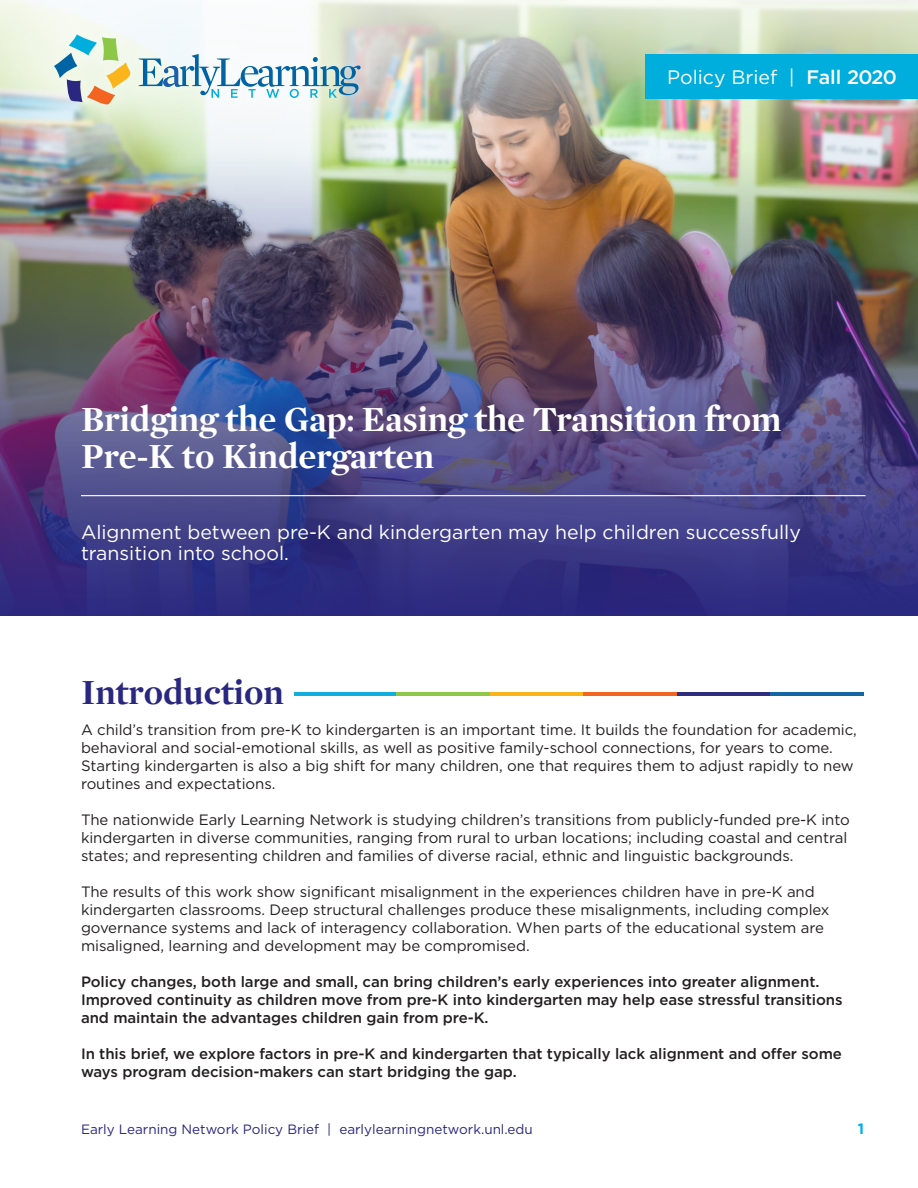
<style>
.page{position:relative;width:918px;height:1188px;background:#fff}
.page>*{position:absolute;margin:0;border:0;box-sizing:border-box;transform-origin:0 0}
.t1{font:700 36px/37.5px "Mercury Display";color:#fff}
.t2{font:700 36px "Mercury Display";color:#292780}
.t3{font:19.5px/21px "Gotham";color:#fff}
.t4{font:15px/18px "Gotham";letter-spacing:-.005em;color:#231f20}
.t5{font:500 15px/18px "Gotham";letter-spacing:-.005em;color:#231f20}
.t6{font:700 15px "Gotham";color:#00aeef}
.t7{font:13.5px "Gotham";color:#292780}
.s1{font-weight:500}
</style>
<div class="page">
<img style="left:0;top:213px;width:918px;height:403px">
<img style="left:0;top:0;width:918px;height:213px">
<img style="left:0;top:0;width:428px;height:172px">
<svg style="left:54px;top:34px;width:77px;height:70px;background:#c8d3c1"></svg>
<svg style="left:139px;top:54px;width:222px;height:44px"></svg>
<hr style="left:295px;top:692px;width:101px;height:4px;background:#13aedd">
<hr style="left:396px;top:692px;width:94px;height:4px;background:#8ec74a">
<hr style="left:490px;top:692px;width:93px;height:4px;background:#fab31a">
<hr style="left:583px;top:692px;width:94px;height:4px;background:#f16623">
<hr style="left:677px;top:692px;width:93px;height:4px;background:#2f2e7e">
<hr style="left:770px;top:692px;width:94px;height:4px;background:#1665a5">
<hr style="left:81px;top:495px;width:785px;height:1px;background:#fff">
<div style="left:646px;top:54px;width:272px;height:45px;background:#00aedd"></div>
<p class="t3" style="left:667px;top:66px;width:231px">Policy Brief | <span class="s1">Fall 2020</span></p>
<p class="t1" style="left:81px;top:399px;width:702px">Bridging the Gap: Easing the Transition from<br>Pre-K to Kindergarten</p>
<p class="t3" style="left:81px;top:521px;width:721px">Alignment between pre-K and kindergarten may help children successfully transition into school.</p>
<p class="t2" style="left:81px;top:666px;width:204px">Introduction</p>
<p class="t4" style="left:81px;top:721px;width:777px">A child’s transition from pre-K to kindergarten is an important time. It builds the foundation for academic, behavioral and social-emotional skills, as well as positive family-school connections, for years to come.<br>Starting kindergarten is also a big shift for many children, one that requires them to adjust rapidly to new routines and expectations.</p>
<p class="t4" style="left:81px;top:811px;width:770px">The nationwide Early Learning Network is studying children’s transitions from publicly-funded pre-K into kindergarten in diverse communities, ranging from rural to urban locations; including coastal and central states; and representing children and families of diverse racial, ethnic and linguistic backgrounds.</p>
<p class="t4" style="left:81px;top:883px;width:750px">The results of this work show significant misalignment in the experiences children have in pre-K and kindergarten classrooms. Deep structural challenges produce these misalignments, including complex governance systems and lack of interagency collaboration. When parts of the educational system are misaligned, learning and development may be compromised.</p>
<p class="t5" style="left:81px;top:973px;width:763px">Policy changes, both large and small, can bring children’s early experiences into greater alignment.<br>Improved continuity as children move from pre-K into kindergarten may help ease stressful transitions and maintain the advantages children gain from pre-K.</p>
<p class="t5" style="left:81px;top:1045px;width:762px">In this brief, we explore factors in pre-K and kindergarten that typically lack alignment and offer some ways program decision-makers can start bridging the gap.</p>
<p class="t7" style="left:81px;top:1121px;width:453px">Early Learning Network Policy Brief | earlylearningnetwork.unl.edu</p>
<p class="t6" style="left:858px;top:1119px;width:8px">1</p>
</div>
